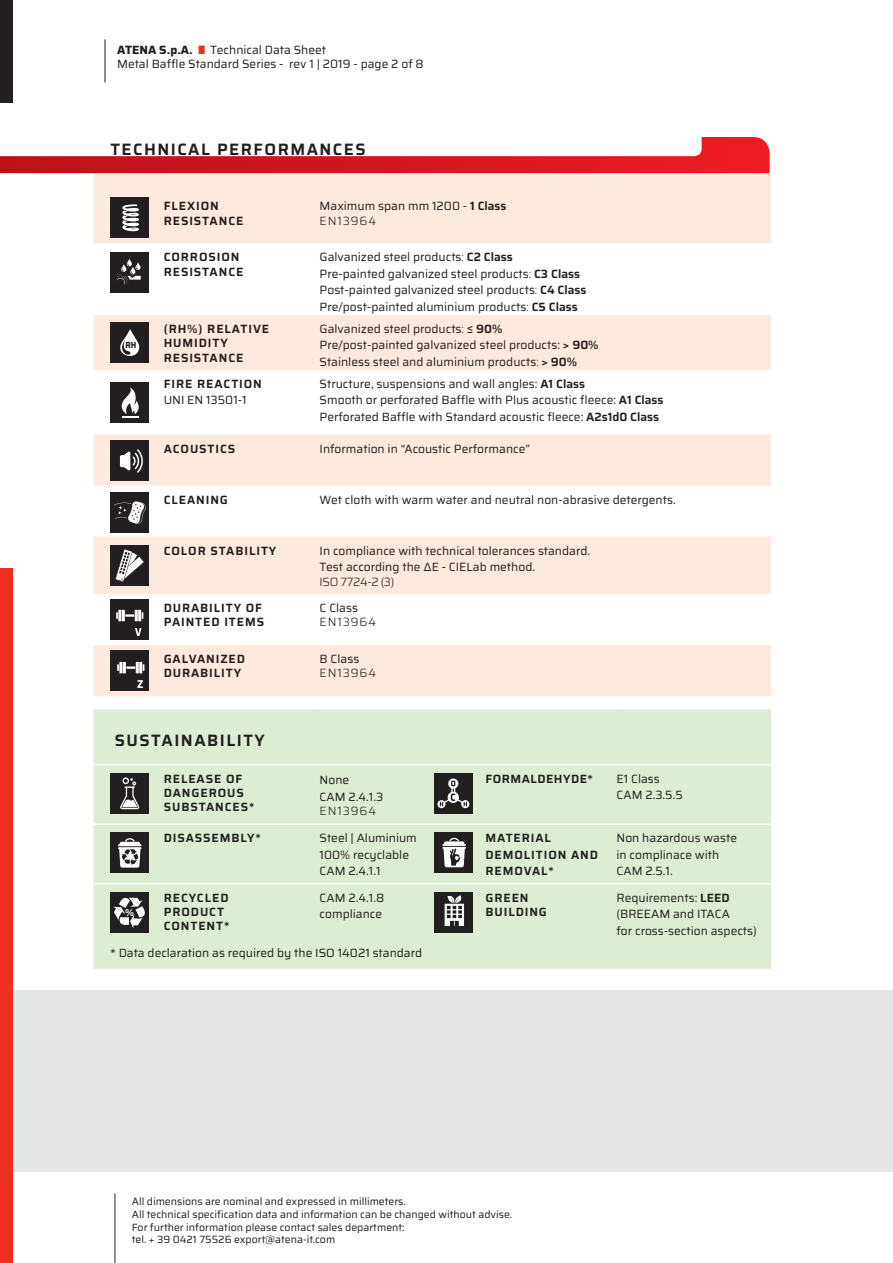
<style>
.page{position:relative;width:893px;height:1263px;background:#fff}
.page>*{position:absolute;margin:0;border:0;box-sizing:border-box;transform-origin:0 0}
.t1{font:600 16.5px "Saira";letter-spacing:.09em;color:#231f20}
.t2{font:12px/16.5px "Saira";color:#231f20}
.t3{font:600 12px/14.4px "Saira";letter-spacing:.075em;color:#231f20}
.t4{font:300 12px/14.4px "Saira";letter-spacing:.075em;color:#231f20}
.t5{font:600 12px/14.4px "Saira";letter-spacing:.075em;color:#231f20}
.t6{font:600 12px "Saira";letter-spacing:.04em;color:#231f20}
.t7{font:10.5px "Saira";color:#231f20}
.t8{font:700 9.9px "Saira";color:#fff;scale:1.04 1}
.t9{font:700 8.85px "Saira";color:#231f20;scale:.89 1}
.s1{font-weight:700}
.s2{color:#ee2e22}
.s3{font-weight:600}
.s4{font-weight:300}
.s5{font-weight:500}
.s6{font-weight:400}
</style>
<div class="page">
<div style="left:0;top:990px;width:893px;height:181px;background:#e6e7e9"></div>
<hr style="left:105px;top:39px;width:1px;height:43px;background:#231f20">
<hr style="left:115px;top:1193px;width:1px;height:70px;background:#231f20">
<div style="left:0;top:0;width:12px;height:102px;background:#231f20"></div>
<div style="left:0;top:568px;width:12px;height:695px;background:#ee2e22"></div>
<div style="left:94px;top:171px;width:677px;height:72px;background:#fde9dd"></div>
<svg style="left:94px;top:315px;width:677px;height:381px;fill:#fde9dd"></svg>
<div style="left:94px;top:709px;width:677px;height:260px;background:#ddedd4"></div>
<hr style="left:94px;top:764px;width:70px;height:1px;background:#fff">
<hr style="left:164px;top:764px;width:156px;height:1px;background:#fff">
<hr style="left:320px;top:764px;width:114px;height:1px;background:#fff">
<hr style="left:434px;top:764px;width:51px;height:1px;background:#fff">
<hr style="left:485px;top:764px;width:85px;height:1px;background:#fff">
<hr style="left:570px;top:764px;width:47px;height:1px;background:#fff">
<hr style="left:617px;top:764px;width:154px;height:1px;background:#fff">
<hr style="left:94px;top:823px;width:70px;height:2px;background:#fff">
<hr style="left:164px;top:823px;width:156px;height:2px;background:#fff">
<hr style="left:320px;top:823px;width:114px;height:2px;background:#fff">
<hr style="left:434px;top:823px;width:51px;height:2px;background:#fff">
<hr style="left:485px;top:823px;width:85px;height:2px;background:#fff">
<hr style="left:570px;top:823px;width:47px;height:2px;background:#fff">
<hr style="left:617px;top:823px;width:154px;height:2px;background:#fff">
<hr style="left:94px;top:883px;width:70px;height:1px;background:#fff">
<hr style="left:164px;top:883px;width:156px;height:1px;background:#fff">
<hr style="left:320px;top:883px;width:114px;height:1px;background:#fff">
<hr style="left:434px;top:883px;width:51px;height:1px;background:#fff">
<hr style="left:485px;top:883px;width:85px;height:1px;background:#fff">
<hr style="left:570px;top:883px;width:47px;height:1px;background:#fff">
<hr style="left:617px;top:883px;width:154px;height:1px;background:#fff">
<div style="left:111px;top:198px;width:38px;height:40px;background:#231f20"></div>
<svg style="left:122px;top:204px;width:17px;height:28px"></svg>
<div style="left:111px;top:252px;width:38px;height:40px;background:#231f20"></div>
<svg style="left:117px;top:259px;width:24px;height:26px"></svg>
<div style="left:111px;top:322px;width:38px;height:41px;background:#231f20"></div>
<svg style="left:120px;top:329px;width:20px;height:27px"></svg>
<div style="left:111px;top:382px;width:38px;height:41px;background:#231f20"></div>
<svg style="left:121px;top:387px;width:18px;height:30px"></svg>
<div style="left:111px;top:440px;width:38px;height:40px;background:#231f20"></div>
<svg style="left:120px;top:449px;width:23px;height:24px"></svg>
<div style="left:111px;top:492px;width:38px;height:41px;background:#231f20"></div>
<svg style="left:114px;top:501px;width:32px;height:23px"></svg>
<div style="left:111px;top:545px;width:38px;height:41px;background:#231f20"></div>
<svg style="left:115px;top:549px;width:29px;height:33px"></svg>
<div style="left:111px;top:599px;width:38px;height:41px;background:#231f20"></div>
<svg style="left:116px;top:610px;width:27px;height:11px"></svg>
<svg style="left:135px;top:628px;width:6px;height:8px"></svg>
<div style="left:111px;top:650px;width:38px;height:41px;background:#231f20"></div>
<svg style="left:137px;top:680px;width:6px;height:8px"></svg>
<svg style="left:117px;top:662px;width:27px;height:11px"></svg>
<div style="left:111px;top:773px;width:38px;height:40px;background:#231f20"></div>
<svg style="left:120px;top:777px;width:19px;height:32px"></svg>
<div style="left:434px;top:773px;width:39px;height:40px;background:#231f20"></div>
<svg style="left:437px;top:778px;width:32px;height:30px"></svg>
<div style="left:111px;top:833px;width:38px;height:40px;background:#231f20"></div>
<svg style="left:118px;top:838px;width:23px;height:30px"></svg>
<div style="left:434px;top:833px;width:39px;height:40px;background:#231f20"></div>
<svg style="left:442px;top:838px;width:24px;height:29px"></svg>
<div style="left:111px;top:892px;width:38px;height:41px;background:#231f20"></div>
<svg style="left:113px;top:897px;width:32px;height:31px"></svg>
<div style="left:434px;top:892px;width:39px;height:41px;background:#231f20"></div>
<svg style="left:445px;top:895px;width:19px;height:31px"></svg>
<svg style="left:0;top:137px;width:770px;height:36px"></svg>
<p class="t2" style="left:117px;top:41px;width:210px"><span class="s1">ATENA S.p.A.</span> <span class="s2">|</span> Technical Data Sheet</p>
<p class="t2" style="left:117px;top:55px;width:308px">Metal Baffle Standard Series - rev 1 | 2019 - page 2 of 8</p>
<p class="t1" style="left:110px;top:136px;width:257px">TECHNICAL PERFORMANCES</p>
<p class="t9" style="left:125px;top:338px;width:14px">RH</p>
<p class="t3" style="left:164px;top:199px;width:81px">FLEXION<br>RESISTANCE</p>
<p class="t2" style="left:320px;top:199px;width:188px;line-height:14.4px">Maximum span mm 1200 - <span class="s3">1 Class<br></span><span class="s4">EN13964</span></p>
<p class="t3" style="left:164px;top:250px;width:81px">CORROSION<br>RESISTANCE</p>
<p class="t2" style="left:320px;top:249px;width:268px">Galvanized steel products<span class="s4">:</span> <span class="s3">C2 Class<br></span>Pre-painted galvanized steel products<span class="s4">:</span> <span class="s3">C3 Class </span>Post-painted galvanized steel products<span class="s4">:</span> <span class="s3">C4 Class </span>Pre/post-painted aluminium products<span class="s4">:</span> <span class="s3">C5 Class</span></p>
<p class="t3" style="left:164px;top:321px;width:107px">(RH%) RELATIVE<br>HUMIDITY<br>RESISTANCE</p>
<p class="t2" style="left:320px;top:320px;width:280px">Galvanized steel products<span class="s4">:</span> <span class="s5">≤</span> <span class="s3">90%<br></span>Pre/post-painted galvanized steel products: <span class="s3">&gt; 90%<br></span>Stainless steel and aluminium products<span class="s4">:</span> <span class="s3">&gt; 90%</span></p>
<p class="t3" style="left:164px;top:375px;width:100px;line-height:16.5px">FIRE REACTION<br><span class="s6">UNI EN 13501-1</span></p>
<p class="t2" style="left:320px;top:375px;width:345px">Structure, suspensions and wall angles: <span class="s3">A1 Class<br></span>Smooth or perforated Baffle with Plus acoustic fleece: <span class="s3">A1 Class<br></span>Perforated Baffle with Standard acoustic fleece: <span class="s3">A2s1d0 Class</span></p>
<p class="t3" style="left:164px;top:441px;width:73px">ACOUSTICS</p>
<p class="t2" style="left:320px;top:440px;width:212px">Information in “Acoustic Performance”</p>
<p class="t3" style="left:164px;top:492px;width:66px">CLEANING</p>
<p class="t2" style="left:320px;top:491px;width:358px">Wet cloth with warm water and neutral non-abrasive detergents.</p>
<p class="t3" style="left:164px;top:543px;width:114px">COLOR STABILITY</p>
<p class="t2" style="left:320px;top:542px;width:272px">In compliance with technical tolerances standard.<br>Test according the ΔE - CIELab method.</p>
<p class="t4" style="left:320px;top:574px;width:76px">ISO 7724-2 (3)</p>
<p class="t3" style="left:164px;top:600px;width:102px">DURABILITY OF<br>PAINTED ITEMS</p>
<p class="t4" style="left:320px;top:600px;width:58px"><span class="s6">C Class<br></span>EN13964</p>
<p class="t3" style="left:164px;top:652px;width:83px">GALVANIZED<br>DURABILITY</p>
<p class="t4" style="left:320px;top:651px;width:58px"><span class="s6">B Class<br></span>EN13964</p>
<p class="t1" style="left:115px;top:728px;width:151px">SUSTAINABILITY</p>
<p class="t5" style="left:164px;top:771px;width:92px">RELEASE OF<br>DANGEROUS<br>SUBSTANCES*</p>
<p class="t2" style="left:320px;top:772px;width:65px">None<br>CAM 2.4.1.3</p>
<p class="t4" style="left:320px;top:803px;width:58px">EN13964</p>
<p class="t6" style="left:485px;top:769px;width:109px">FORMALDEHYDE*</p>
<p class="t2" style="left:617px;top:770px;width:68px">E1 Class<br>CAM 2.3.5.5</p>
<p class="t3" style="left:164px;top:831px;width:99px">DISASSEMBLY*</p>
<p class="t2" style="left:320px;top:829px;width:99px">Steel | Aluminium<br>100% recyclable<br>CAM 2.4.1.1</p>
<p class="t3" style="left:485px;top:829px;width:114px;line-height:16.5px">MATERIAL<br>DEMOLITION AND<br>REMOVAL*</p>
<p class="t2" style="left:617px;top:829px;width:122px">Non hazardous waste in complinace with<br>CAM 2.5.1.</p>
<p class="t3" style="left:164px;top:890px;width:67px">RECYCLED<br>PRODUCT<br>CONTENT*</p>
<p class="t2" style="left:320px;top:889px;width:66px">CAM 2.4.1.8 compliance</p>
<p class="t5" style="left:485px;top:890px;width:63px">GREEN<br>BUILDING</p>
<p class="t2" style="left:617px;top:889px;width:142px">Requirements: <span class="s3">LEED </span>(BREEAM and ITACA<br>for cross-section aspects)</p>
<p class="t2" style="left:111px;top:944px;width:313px">* Data declaration as required by the ISO 14021 standard</p>
<p class="t8" style="left:125px;top:904px;width:10px">%</p>
<p class="t7" style="left:132px;top:1194px;width:275px">All dimensions are nominal and expressed in millimeters.</p>
<p class="t7" style="left:132px;top:1206px;width:382px">All technical specification data and information can be changed without advise.</p>
<p class="t7" style="left:132px;top:1219px;width:274px">For further information please contact sales department:</p>
<p class="t7" style="left:132px;top:1232px;width:205px">tel. + 39 0421 75526 export@atena-it.com</p>
</div>
